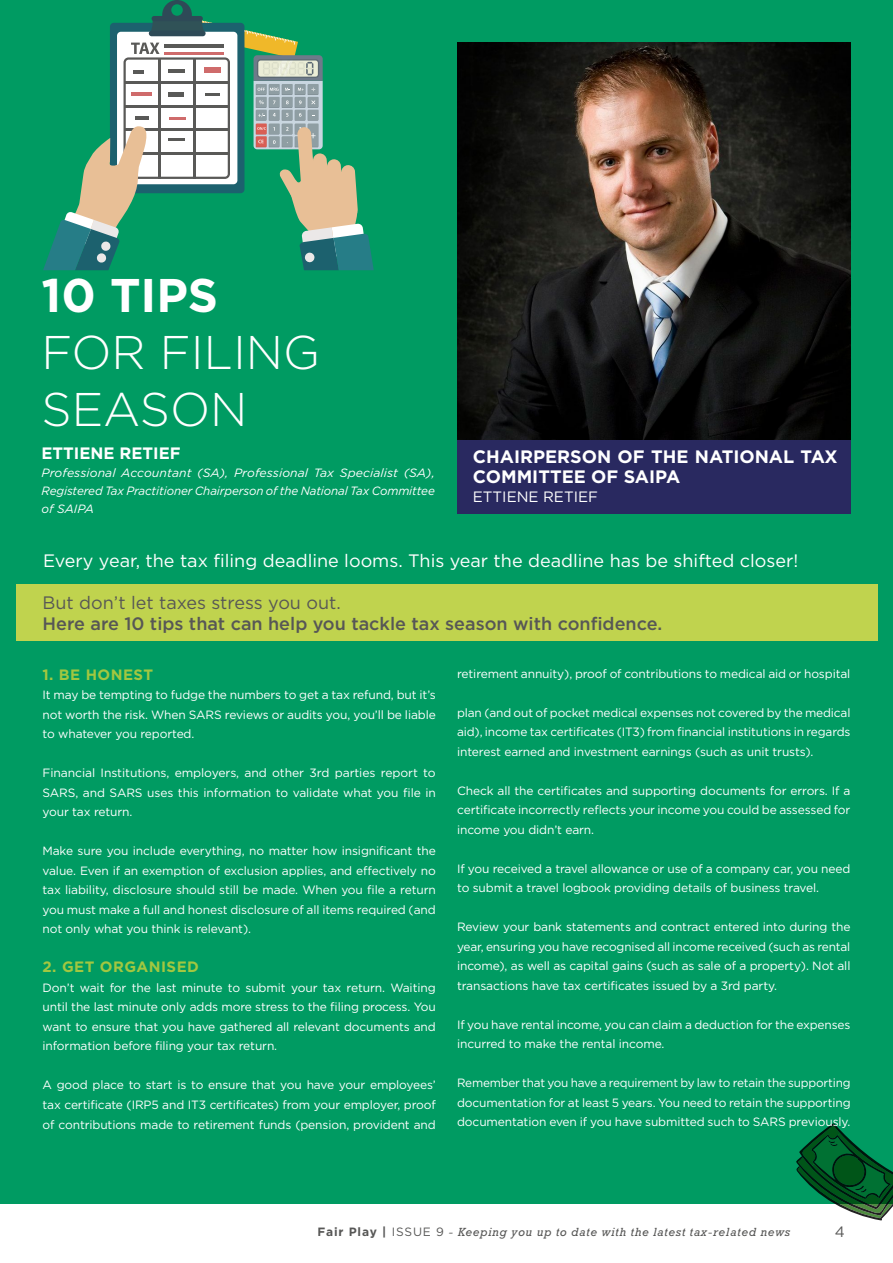
<style>
.page{position:relative;width:893px;height:1263px;background:#fff}
.page>*{position:absolute;margin:0;border:0;box-sizing:border-box;transform-origin:0 0}
.t1{font:300 47.25px/56.7px "Gotham";color:#fff}
.t2{font:700 47.25px "Gotham";color:#fff}
.t3{font:18px "Gotham";color:#fff}
.t4{font:500 18px "Gotham";color:#575756}
.t5{font:700 18px/19.5px "Gotham";color:#fff}
.t6{font:18px "Gotham";color:#575756}
.t7{font:700 16.5px "Gotham";color:#fff}
.t8{font:700 15px "Gotham";letter-spacing:.03em;color:#a2c740}
.t9{font:15px "Gotham";color:#fff}
.t10{font:15px "Gotham";color:#575756}
.t11{font:12px/19.5px "Gotham";letter-spacing:-.01em;color:#fff;text-align:justify}
.t12{font:italic 12px/18px "Gotham";letter-spacing:-.01em;color:#fff;text-align:justify}
.t13{font:italic 12px "M Rockwell";letter-spacing:.06em;color:#575756}
.s1{font-family:"Gotham";font-weight:700;font-style:normal}
.s2{font-family:"Gotham";font-style:normal}
</style>
<div class="page">
<div style="left:0;top:0;width:893px;height:1203px;background:#009b62"></div>
<img style="left:457px;top:43px;width:393px;height:397px">
<svg style="left:43px;top:0;width:331px;height:270px"></svg>
<div style="left:16px;top:585px;width:861px;height:56px;background:#c0d34e"></div>
<svg style="left:796px;top:1123px;width:97px;height:97px"></svg>
<div style="left:457px;top:440px;width:393px;height:74px;background:#292960"></div>
<h1 class="t2" style="left:41px;top:264px;width:178px">10 TIPS</h1>
<h1 class="t1" style="left:41px;top:323px;width:280px">FOR FILING<br>SEASON</h1>
<h3 class="t7" style="left:41px;top:443px;width:141px">ETTIENE RETIEF</h3>
<p class="t12" style="left:41px;top:464px;width:395px">Professional Accountant (SA), Professional Tax Specialist (SA), Registered Tax Practitioner Chairperson of the National Tax Committee of SAIPA</p>
<h2 class="t5" style="left:473px;top:447px;width:366px">CHAIRPERSON OF THE NATIONAL TAX<br>COMMITTEE OF SAIPA</h2>
<p class="t9" style="left:473px;top:487px;width:127px">ETTIENE RETIEF</p>
<h2 class="t3" style="left:43px;top:549px;width:757px">Every year, the tax filing deadline looms. This year the deadline has be shifted closer!</h2>
<h2 class="t6" style="left:43px;top:591px;width:300px">But don’t let taxes stress you out.</h2>
<h2 class="t4" style="left:43px;top:611px;width:621px">Here are 10 tips that can help you tackle tax season with confidence.</h2>
<p class="t8" style="left:43px;top:665px;width:112px">1. BE HONEST</p>
<p class="t11" style="left:43px;top:685px;width:395px">It may be tempting to fudge the numbers to get a tax refund, but it’s not worth the risk. When SARS reviews or audits you, you’ll be liable to whatever you reported.</p>
<p class="t11" style="left:43px;top:763px;width:395px">Financial Institutions, employers, and other 3rd parties report to SARS, and SARS uses this information to validate what you file in your tax return.</p>
<p class="t11" style="left:43px;top:841px;width:395px">Make sure you include everything, no matter how insignificant the value. Even if an exemption of exclusion applies, and effectively no tax liability, disclosure should still be made. When you file a return you must make a full and honest disclosure of all items required (and not only what you think is relevant).</p>
<p class="t8" style="left:43px;top:957px;width:158px">2. GET ORGANISED</p>
<p class="t11" style="left:43px;top:978px;width:395px">Don’t wait for the last minute to submit your tax return. Waiting until the last minute only adds more stress to the filing process. You want to ensure that you have gathered all relevant documents and information before filing your tax return.</p>
<p class="t11" style="left:43px;top:1075px;width:395px">A good place to start is to ensure that you have your employees’ tax certificate (IRP5 and IT3 certificates) from your employer, proof of contributions made to retirement funds (pension, provident and</p>
<p class="t11" style="left:457px;top:663px;width:395px">retirement annuity), proof of contributions to medical aid or hospital</p>
<p class="t11" style="left:457px;top:702px;width:395px">plan (and out of pocket medical expenses not covered by the medical aid), income tax certificates (IT3) from financial institutions in regards interest earned and investment earnings (such as unit trusts).</p>
<p class="t11" style="left:457px;top:780px;width:395px">Check all the certificates and supporting documents for errors. If a certificate incorrectly reflects your income you could be assessed for income you didn’t earn.</p>
<p class="t11" style="left:457px;top:858px;width:395px">If you received a travel allowance or use of a company car, you need to submit a travel logbook providing details of business travel.</p>
<p class="t11" style="left:457px;top:917px;width:395px">Review your bank statements and contract entered into during the year, ensuring you have recognised all income received (such as rental income), as well as capital gains (such as sale of a property). Not all transactions have tax certificates issued by a 3rd party.</p>
<p class="t11" style="left:457px;top:1014px;width:395px">If you have rental income, you can claim a deduction for the expenses incurred to make the rental income.</p>
<p class="t11" style="left:457px;top:1073px;width:395px">Remember that you have a requirement by law to retain the supporting documentation for at least 5 years. You need to retain the supporting documentation even if you have submitted such to SARS previously.</p>
<p class="t13" style="left:318px;top:1225px;width:474px"><span class="s1">Fair Play |</span> <span class="s2">ISSUE 9</span> - Keeping you up to date with the latest tax-related news</p>
<p class="t10" style="left:835px;top:1222px;width:12px">4</p>
</div>
